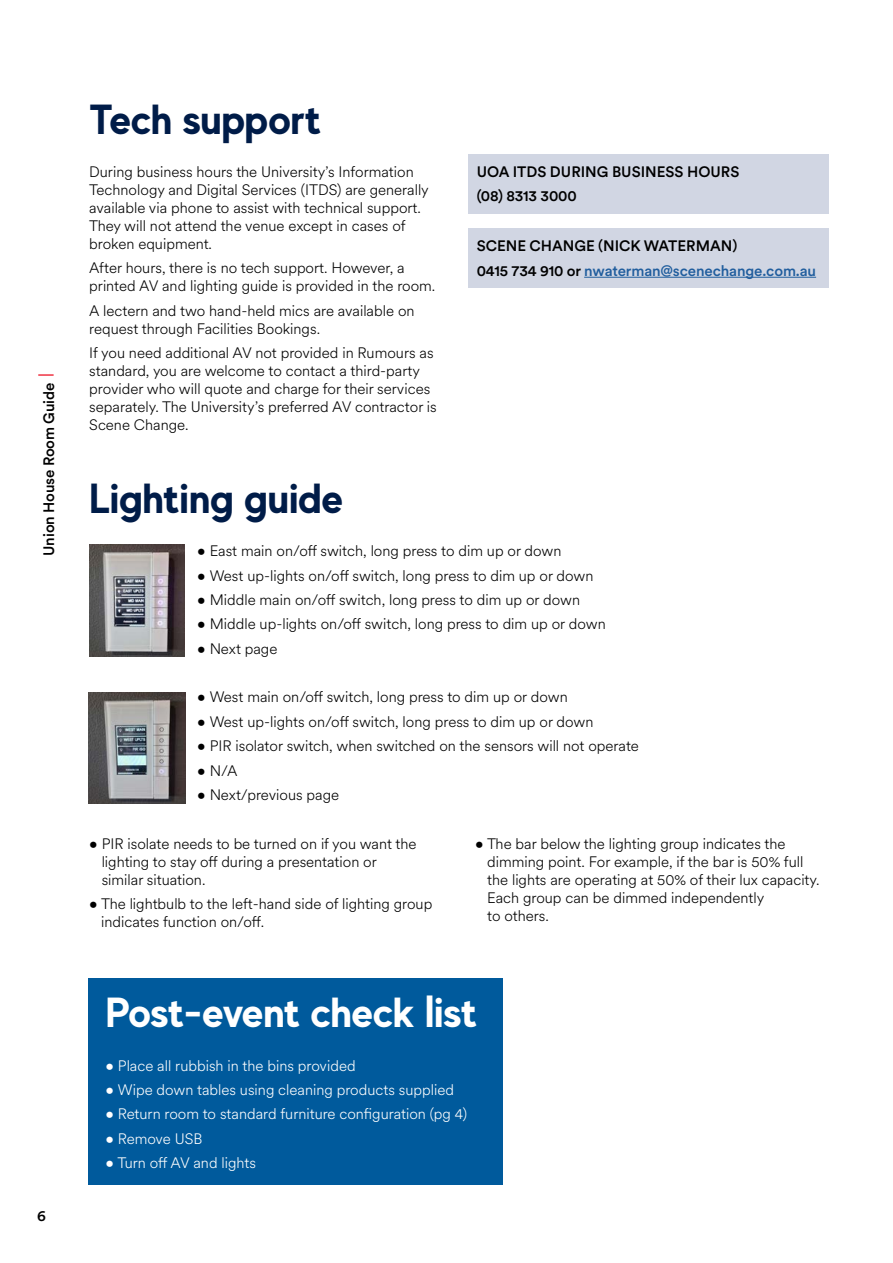
<style>
.page{position:relative;width:893px;height:1263px;background:#fff}
.page>*{position:absolute;margin:0;border:0;box-sizing:border-box;transform-origin:0 0}
.t1{font:700 42px "MADE Evolve Sans";color:#001c48}
.t2{font:700 42px "MADE Evolve Sans";color:#fff}
.t3{font:300 15px/18px "Circular XX";color:#000}
.t4{font:300 15px "Circular XX";color:#fff}
.t5{font:500 15px/24.3px "Circular XX";letter-spacing:-.01em;color:#000}
.s1{color:#215e9e}
</style>
<div class="page">
<div style="left:468px;top:154px;width:361px;height:35px;background:#d1d6e3"></div>
<div style="left:468px;top:179px;width:361px;height:35px;background:#d1d6e3"></div>
<div style="left:468px;top:228px;width:361px;height:36px;background:#d1d6e3"></div>
<div style="left:468px;top:253px;width:361px;height:35px;background:#d1d6e3"></div>
<hr style="left:584px;top:277px;width:232px;height:1px;background:#215e9e">
<img style="left:89px;top:545px;width:96px;height:111px">
<img style="left:89px;top:692px;width:97px;height:112px">
<div style="left:88px;top:978px;width:414px;height:207px;background:#005a9c"></div>
<svg style="left:38px;top:374px;width:16px;height:2px"></svg>
<p class="t5" style="left:36px;top:556px;width:174px;rotate:-90deg">Union House Room Guide</p>
<p class="t5" style="left:37px;top:1202px;width:10px">6</p>
<h1 class="t1" style="left:89px;top:92px;width:234px">Tech support</h1>
<p class="t3" style="left:89px;top:162px;width:341px">During business hours the University’s Information Technology and Digital Services (ITDS) are generally available via phone to assist with technical support.<br>They will not attend the venue except in cases of broken equipment.</p>
<p class="t3" style="left:89px;top:259px;width:348px">After hours, there is no tech support. However, a printed AV and lighting guide is provided in the room.</p>
<p class="t3" style="left:89px;top:301px;width:327px">A lectern and two hand-held mics are available on request through Facilities Bookings.</p>
<p class="t3" style="left:89px;top:343px;width:349px">If you need additional AV not provided in Rumours as standard, you are welcome to contact a third-party provider who will quote and charge for their services separately. The University’s preferred AV contractor is Scene Change.</p>
<p class="t5" style="left:477px;top:159px;width:264px">UOA ITDS DURING BUSINESS HOURS (08) 8313 3000</p>
<p class="t5" style="left:477px;top:233px;width:341px">SCENE CHANGE (NICK WATERMAN)<br>0415 734 910 or <span class="s1">nwaterman@scenechange.com.au</span></p>
<h1 class="t1" style="left:89px;top:471px;width:255px">Lighting guide</h1>
<p class="t3" style="left:197px;top:541px;width:366px">• East main on/off switch, long press to dim up or down</p>
<p class="t3" style="left:197px;top:566px;width:398px">• West up-lights on/off switch, long press to dim up or down</p>
<p class="t3" style="left:197px;top:590px;width:384px">• Middle main on/off switch, long press to dim up or down</p>
<p class="t3" style="left:197px;top:614px;width:410px">• Middle up-lights on/off switch, long press to dim up or down</p>
<p class="t3" style="left:197px;top:639px;width:82px">• Next page</p>
<p class="t3" style="left:197px;top:688px;width:372px">• West main on/off switch, long press to dim up or down</p>
<p class="t3" style="left:197px;top:712px;width:398px">• West up-lights on/off switch, long press to dim up or down</p>
<p class="t3" style="left:197px;top:736px;width:443px">• PIR isolator switch, when switched on the sensors will not operate</p>
<p class="t3" style="left:197px;top:761px;width:42px">• N/A</p>
<p class="t3" style="left:197px;top:785px;width:143px">• Next/previous page</p>
<p class="t3" style="left:102px;top:834px;width:316px;text-indent:-12px">• PIR isolate needs to be turned on if you want the lighting to stay off during a presentation or similar situation.</p>
<p class="t3" style="left:101px;top:894px;width:333px;text-indent:-12px">• The lightbulb to the left-hand side of lighting group indicates function on/off.</p>
<p class="t3" style="left:487px;top:834px;width:334px;text-indent:-12px">• The bar below the lighting group indicates the dimming point. For example, if the bar is 50% full the lights are operating at 50% of their lux capacity.<br>Each group can be dimmed independently<br>to others.</p>
<h1 class="t2" style="left:106px;top:986px;width:373px">Post-event check list</h1>
<p class="t4" style="left:106px;top:1055px;width:252px">• Place all rubbish in the bins provided</p>
<p class="t4" style="left:106px;top:1080px;width:350px">• Wipe down tables using cleaning products supplied</p>
<p class="t4" style="left:106px;top:1104px;width:363px">• Return room to standard furniture configuration (pg 4)</p>
<p class="t4" style="left:106px;top:1128px;width:99px">• Remove USB</p>
<p class="t4" style="left:106px;top:1153px;width:152px">• Turn off AV and lights</p>
</div>
